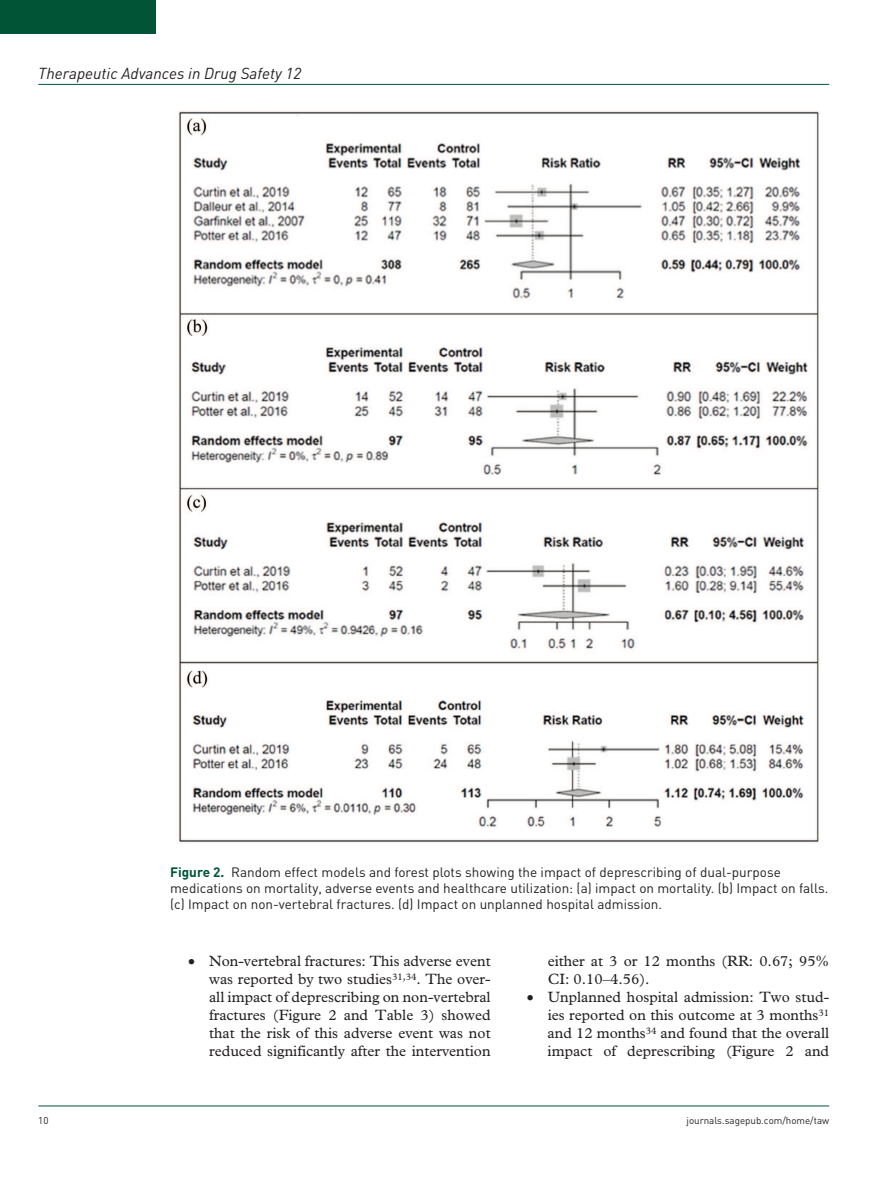
<style>
.page{position:relative;width:893px;height:1191px;background:#fff}
.page>*{position:absolute;margin:0;border:0;box-sizing:border-box;transform-origin:0 0}
.t1{font:italic 15.75px "DIN";color:#231f20}
.t2{font:15px/18px "Plantin Std";color:#231f20;text-align:justify}
.t3{font:13.5px/15.8px "DIN";color:#231f20}
.t4{font:9.75px "DIN";color:#231f20}
.s1{font-weight:700;color:#015436}
</style>
<div class="page">
<hr style="left:38px;top:1105px;width:791px;height:1px;background:#015436">
<div style="left:0;top:0;width:155px;height:34px;background:#015436"></div>
<hr style="left:38px;top:84px;width:791px;height:1px;background:#015436">
<img style="left:178px;top:111px;width:642px;height:732px">
<p class="t1" style="left:38px;top:63px;width:264px">Therapeutic Advances in Drug Safety 12</p>
<p class="t3" style="left:170px;top:864px;width:660px"><span class="s1">Figure 2.</span> Random effect models and forest plots showing the impact of deprescribing of dual-purpose medications on mortality, adverse events and healthcare utilization: (a) impact on mortality. (b) Impact on falls. (c) Impact on non-vertebral fractures. (d) Impact on unplanned hospital admission.</p>
<p class="t2" style="left:209px;top:952px;width:283px;text-indent:-21px">• Non-vertebral fractures: This adverse event was reported by two studies<sup>31,34</sup>. The over&shy;all impact of deprescribing on non-vertebral fractures (Figure 2 and Table 3) showed that the risk of this adverse event was not reduced significantly after the intervention</p>
<p class="t2" style="left:548px;top:952px;width:283px">either at 3 or 12 months (RR: 0.67; 95%<br>CI: 0.10–4.56).</p>
<p class="t2" style="left:548px;top:988px;width:283px;text-indent:-21px">• Unplanned hospital admission: Two stud&shy;ies reported on this outcome at 3 months<sup>31 </sup>and 12 months<sup>34</sup> and found that the overall impact of deprescribing (Figure 2 and</p>
<p class="t4" style="left:38px;top:1114px;width:12px">10</p>
<p class="t4" style="left:687px;top:1114px;width:144px">journals.sagepub.com/home/taw</p>
</div>
